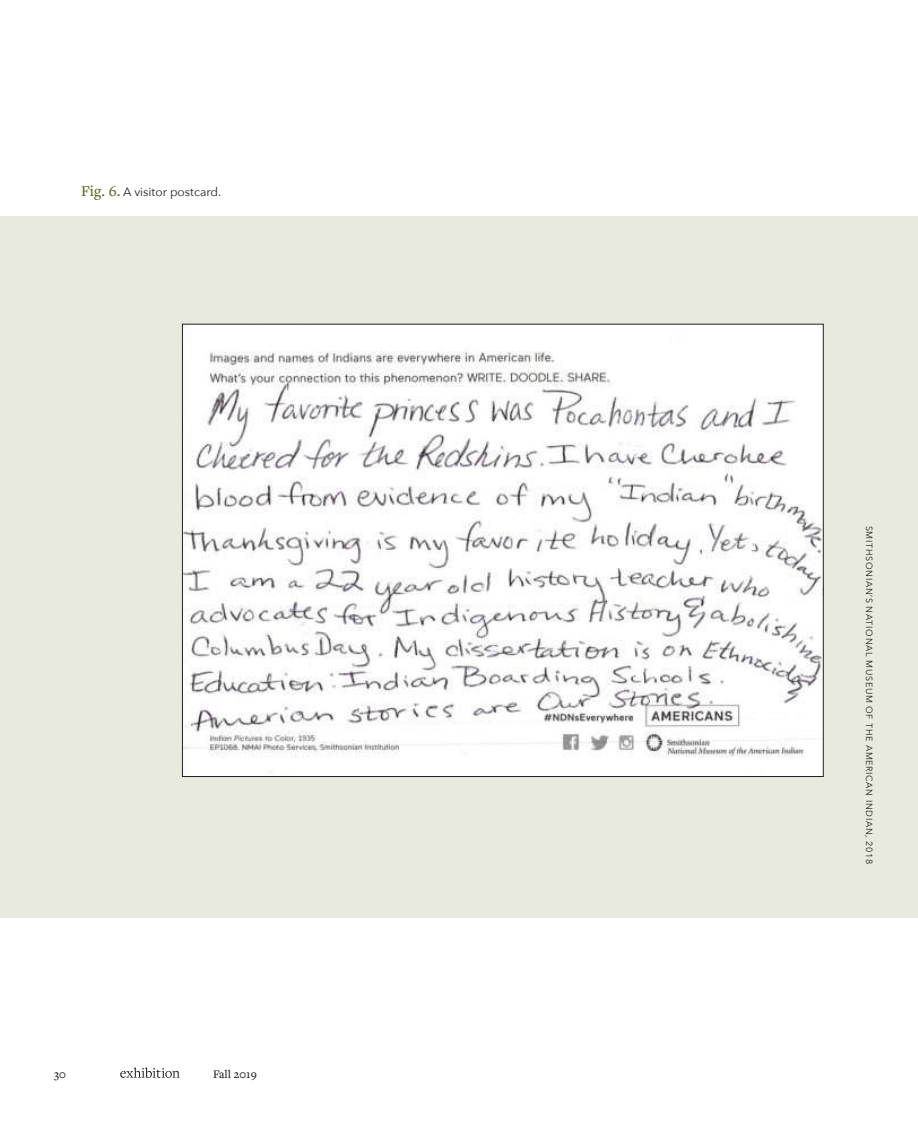
<style>
.page{position:relative;width:918px;height:1134px;background:#fff}
.page>*{position:absolute;margin:0;border:0;box-sizing:border-box;transform-origin:0 0}
.t1{font:12px "Avenir Next";color:#231f20}
.t2{font:500 12px "Freight Text Pro";color:#231f20}
.t3{font:9px "Avenir Next";letter-spacing:.075em;color:#231f20}
.s1{font-family:"Freight Text Pro";font-weight:500;font-size:15.75px;color:#5f6a1f}
</style>
<div class="page">
<svg style="left:120px;top:1067px;width:60px;height:11px"></svg>
<div style="left:0;top:216px;width:918px;height:702px;background:#e8eade"></div>
<img style="left:184px;top:326px;width:638px;height:449px">
<h1 class="t1" style="left:81px;top:181px;width:142px"><span class="s1">Fig. 6.</span> A visitor postcard.</h1>
<h1 class="t2" style="left:54px;top:1066px;width:13px">30</h1>
<h1 class="t2" style="left:213px;top:1066px;width:45px">Fall 2019</h1>
<p class="t3" style="left:877px;top:526px;width:340px;rotate:90deg">SMITHSONIAN’S NATIONAL MUSEUM OF THE AMERICAN INDIAN, 2018</p>
</div>
